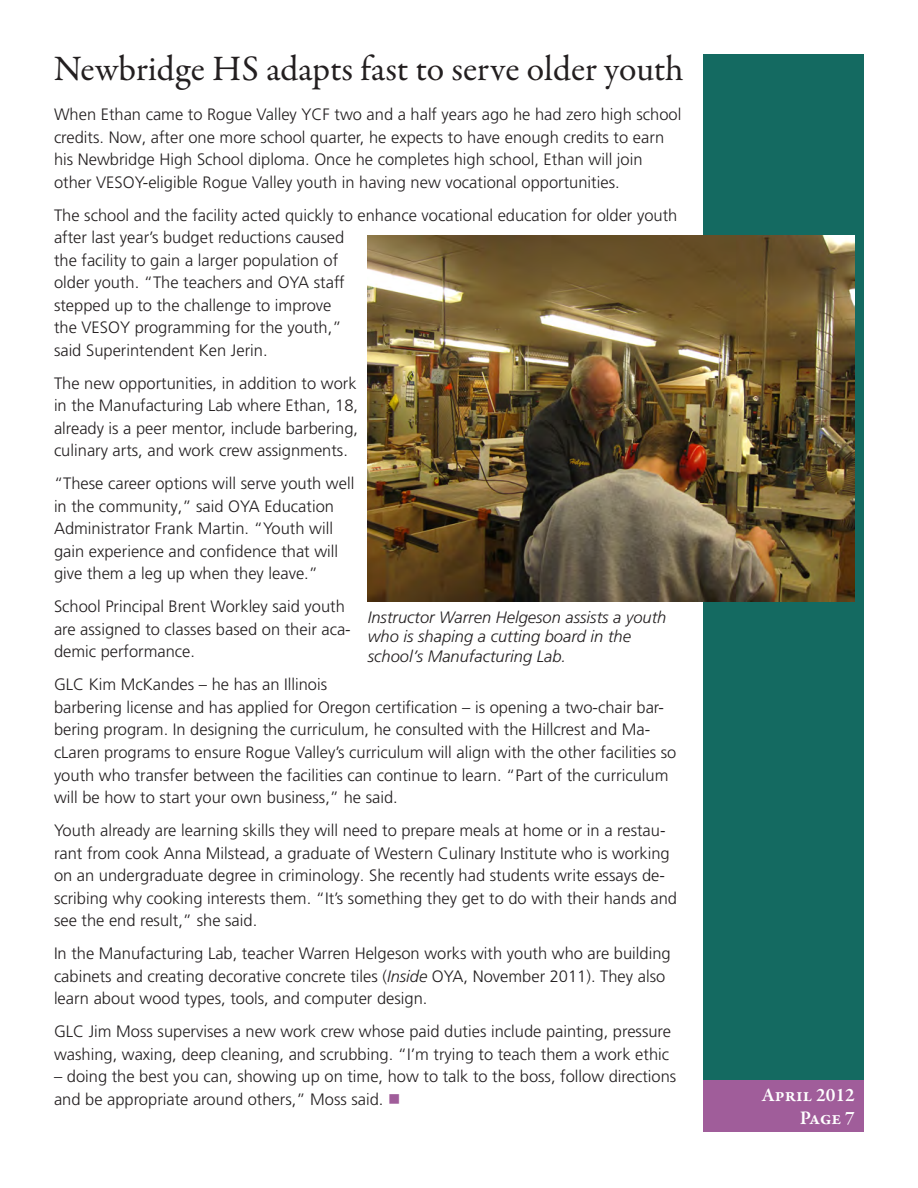
<style>
.page{position:relative;width:918px;height:1188px;background:#fff}
.page>*{position:absolute;margin:0;border:0;box-sizing:border-box;transform-origin:0 0}
.t1{font:36px "Garamond Premr Pro";color:#231f20}
.t2{font:600 19.5px "Garamond Premr Pro";color:#fff}
.t3{font:300 16.5px/22.5px "Frutiger LT Pro";color:#231f20}
.t4{font:italic 300 16.5px/19.8px "Frutiger LT Pro";color:#231f20}
.s1{font-style:italic}
.s2{color:#a05d9a}
</style>
<div class="page">
<div style="left:704px;top:54px;width:160px;height:1026px;background:#146a61"></div>
<div style="left:704px;top:1080px;width:160px;height:52px;background:#a05d9a"></div>
<img style="left:368px;top:236px;width:487px;height:365px">
<p class="t1" style="left:54px;top:47px;width:631px">Newbridge HS adapts fast to serve older youth</p>
<p class="t3" style="left:54px;top:104px;width:629px">When Ethan came to Rogue Valley YCF two and a half years ago he had zero high school credits. Now, after one more school quarter, he expects to have enough credits to earn his Newbridge High School diploma. Once he completes high school, Ethan will join other VESOY-eligible Rogue Valley youth in having new vocational opportunities.</p>
<p class="t3" style="left:54px;top:204px;width:625px">The school and the facility acted quickly to enhance vocational education for older youth after last year’s budget reductions caused<br>the facility to gain a larger population of<br>older youth. “The teachers and OYA staff<br>stepped up to the challenge to improve<br>the VESOY programming for the youth,”<br>said Superintendent Ken Jerin.</p>
<p class="t3" style="left:54px;top:372px;width:306px;text-align:justify">The new opportunities, in addition to work in the Manufacturing Lab where Ethan, 18, already is a peer mentor, include barbering, culinary arts, and work crew assignments.</p>
<p class="t3" style="left:54px;top:473px;width:302px">“These career options will serve youth well in the community,” said OYA Education Administrator Frank Martin. “Youth will gain experience and confidence that will give them a leg up when they leave.”</p>
<p class="t3" style="left:54px;top:596px;width:298px">School Principal Brent Workley said youth are assigned to classes based on their aca&shy;demic performance.</p>
<p class="t3" style="left:54px;top:674px;width:624px">GLC Kim McKandes – he has an Illinois<br>barbering license and has applied for Oregon certification – is opening a two-chair bar&shy;bering program. In designing the curriculum, he consulted with the Hillcrest and Ma&shy;cLaren programs to ensure Rogue Valley’s curriculum will align with the other facilities so youth who transfer between the facilities can continue to learn. “Part of the curriculum will be how to start your own business,” he said.</p>
<p class="t3" style="left:54px;top:819px;width:625px">Youth already are learning skills they will need to prepare meals at home or in a restau&shy;rant from cook Anna Milstead, a graduate of Western Culinary Institute who is working on an undergraduate degree in criminology. She recently had students write essays de&shy;scribing why cooking interests them. “It’s something they get to do with their hands and see the end result,” she said.</p>
<p class="t3" style="left:54px;top:942px;width:618px">In the Manufacturing Lab, teacher Warren Helgeson works with youth who are building cabinets and creating decorative concrete tiles (<span class="s1">Inside</span> OYA, November 2011). They also learn about wood types, tools, and computer design.</p>
<p class="t3" style="left:54px;top:1020px;width:619px">GLC Jim Moss supervises a new work crew whose paid duties include painting, pressure washing, waxing, deep cleaning, and scrubbing. “I’m trying to teach them a work ethic</p>
<p class="t3" style="left:54px;top:1065px;width:624px">– doing the best you can, showing up on time, how to talk to the boss, follow directions and be appropriate around others,” Moss said. <span class="s2">■</span></p>
<p class="t4" style="left:368px;top:607px;width:300px">Instructor Warren Helgeson assists a youth who is shaping a cutting board in the school’s Manufacturing Lab.</p>
<p class="t2" style="left:762px;top:1083px;width:95px">April 2012</p>
<p class="t2" style="left:800px;top:1106px;width:57px">Page 7</p>
</div>
